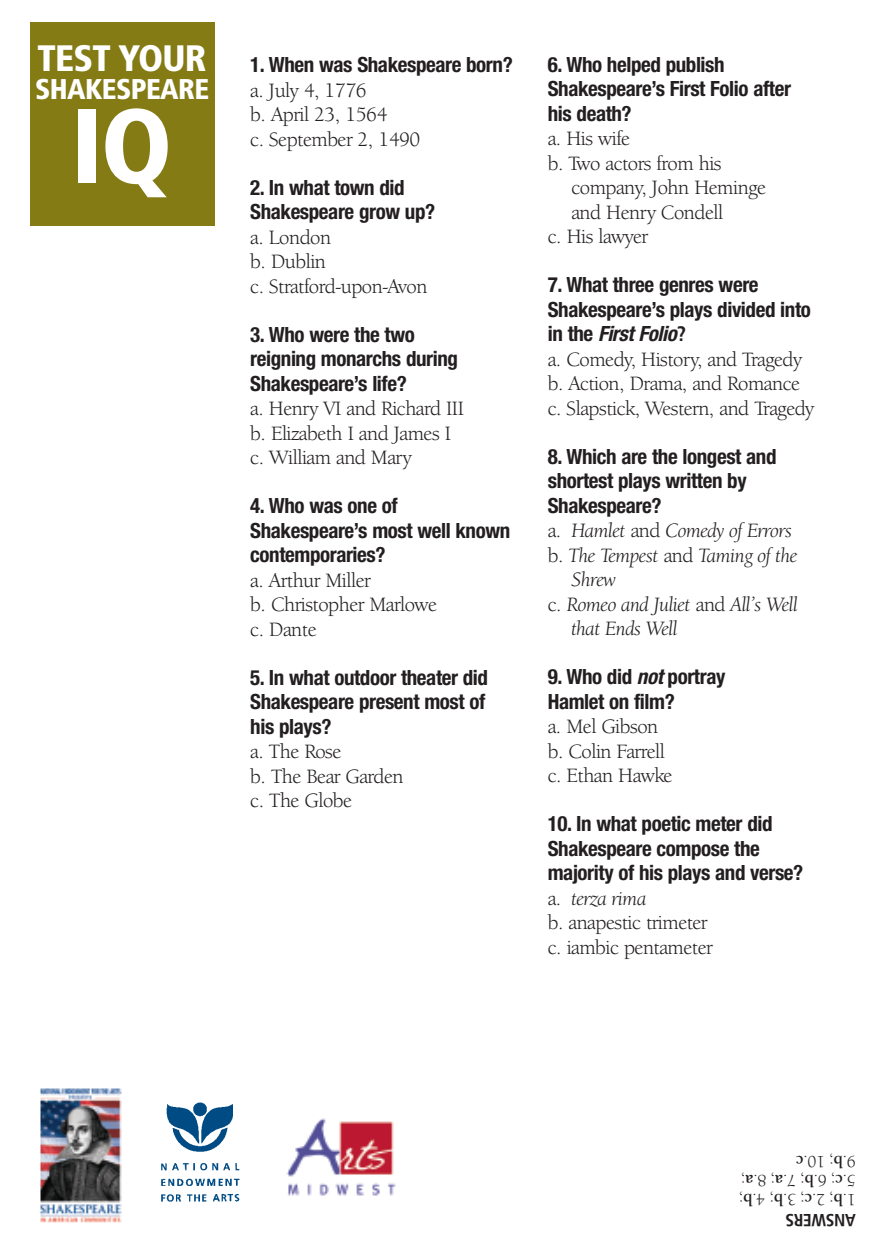
<style>
.page{position:relative;width:882px;height:1260px;background:#fff}
.page>*{position:absolute;margin:0;border:0;box-sizing:border-box;transform-origin:0 0}
.t1{font:900 condensed 105px "Frutiger";color:#fff}
.t2{font:900 condensed 36.75px "Frutiger";letter-spacing:-.02em;color:#fff}
.t3{font:900 condensed 28.53px "Frutiger";letter-spacing:-.02em;color:#fff}
.t4{font:700 condensed 21px/24.5px "Helvetica Neue";letter-spacing:-.02em;color:#231f20}
.t5{font:21px/24.5px "Berkeley Oldstyle IT Cby BT";letter-spacing:-.02em;color:#231f20}
.t6{font:italic 21px "Berkeley Oldstyle IT Cby BT";letter-spacing:-.02em;color:#231f20}
.t7{font:17.5px/19.2px "Berkeley Oldstyle IT Cby BT";color:#231f20;text-align:justify}
.t8{font:700 condensed 17.5px "Frutiger";letter-spacing:-.02em;color:#231f20}
.s1{font-style:italic}
.s2{font-family:"Frutiger"}
.s3{font-style:normal}
.s4{font-weight:700}
</style>
<div class="page">
<div style="left:30px;top:23px;width:185px;height:203px;background:#847b15"></div>
<img style="left:40px;top:1088px;width:82px;height:135px">
<img style="left:286px;top:1118px;width:110px;height:78px">
<img style="left:161px;top:1102px;width:79px;height:100px">
<h2 class="t2" style="left:38px;top:43px;width:171px">TEST YOUR</h2>
<h3 class="t3" style="left:35px;top:78px;width:176px">SHAKESPEARE</h3>
<h1 class="t1" style="left:72px;top:104px;width:102px">IQ</h1>
<p class="t4" style="left:250px;top:54px;width:264px">1. When was Shakespeare born?</p>
<p class="t5" style="left:250px;top:80px;width:171px">a. July 4, 1776<br>b. April 23, 1564<br>c. September 2, 1490</p>
<p class="t4" style="left:250px;top:177px;width:186px">2. In what town did<br>Shakespeare grow up?</p>
<p class="t5" style="left:250px;top:227px;width:179px">a. London<br>b. Dublin<br>c. Stratford-upon-Avon</p>
<p class="t4" style="left:250px;top:324px;width:209px">3. Who were the two reigning monarchs during<br>Shakespeare’s life?</p>
<p class="t5" style="left:250px;top:398px;width:215px">a. Henry VI and Richard III b. Elizabeth I and James I c. William and Mary</p>
<p class="t4" style="left:250px;top:495px;width:262px">4. Who was one of<br>Shakespeare’s most well known contemporaries?</p>
<p class="t5" style="left:250px;top:570px;width:188px">a. Arthur Miller<br>b. Christopher Marlowe c. Dante</p>
<p class="t4" style="left:250px;top:667px;width:239px">5. In what outdoor theater did<br>Shakespeare present most of his plays?</p>
<p class="t5" style="left:250px;top:741px;width:155px">a. The Rose<br>b. The Bear Garden c. The Globe</p>
<p class="t4" style="left:548px;top:54px;width:245px">6. Who helped publish<br>Shakespeare’s First Folio after his death?</p>
<p class="t5" style="left:548px;top:128px;width:84px">a. His wife</p>
<p class="t5" style="left:548px;top:153px;width:175px">b. Two actors from his</p>
<p class="t5" style="left:571px;top:177px;width:196px">company, John Heminge</p>
<p class="t5" style="left:571px;top:202px;width:153px">and Henry Condell</p>
<p class="t5" style="left:548px;top:226px;width:102px">c. His lawyer</p>
<p class="t4" style="left:548px;top:274px;width:265px">7. What three genres were<br>Shakespeare’s plays divided into in the <span class="s1">First Folio</span><span class="s2">?</span></p>
<p class="t5" style="left:548px;top:349px;width:268px">a. Comedy, History, and Tragedy b. Action, Drama, and Romance c. Slapstick, Western, and Tragedy</p>
<p class="t4" style="left:548px;top:446px;width:230px">8. Which are the longest and shortest plays written by<br>Shakespeare?</p>
<p class="t6" style="left:548px;top:522px;width:246px"><span class="s3">a.</span> Hamlet <span class="s3">and</span> Comedy of Errors</p>
<p class="t6" style="left:548px;top:547px;width:251px"><span class="s3">b.</span> The Tempest <span class="s3">and</span> Taming of the</p>
<p class="t6" style="left:571px;top:571px;width:46px">Shrew</p>
<p class="t6" style="left:548px;top:596px;width:252px"><span class="s3">c.</span> Romeo and Juliet <span class="s3">and</span> All’s Well</p>
<p class="t6" style="left:571px;top:620px;width:108px">that Ends Well</p>
<p class="t4" style="left:548px;top:666px;width:179px">9. Who did <span class="s1">not</span> portray<br>Hamlet on film?</p>
<p class="t5" style="left:548px;top:716px;width:126px">a. Mel Gibson b. Colin Farrell c. Ethan Hawke</p>
<p class="t4" style="left:548px;top:813px;width:257px">10. In what poetic meter did<br>Shakespeare compose the majority of his plays and verse?</p>
<p class="t5" style="left:548px;top:888px;width:166px">a. <span class="s1">terza rima<br></span>b. anapestic trimeter c. iambic pentameter</p>
<p class="t7" style="left:856px;top:1208px;width:118px;rotate:-180deg">1.<span class="s4">b</span>; 2.<span class="s4">c</span>; 3.<span class="s4">b</span>; 4. ;<span class="s4">b </span>5.<span class="s4">c</span>; 6.<span class="s4">b</span>; 7.<span class="s4">a</span>; 8. ;<span class="s4">a </span>9.<span class="s4">b</span>; 10.<span class="s4">c</span></p>
<p class="t8" style="left:856px;top:1227px;width:72px;rotate:-180deg">ANSWERS</p>
</div>
